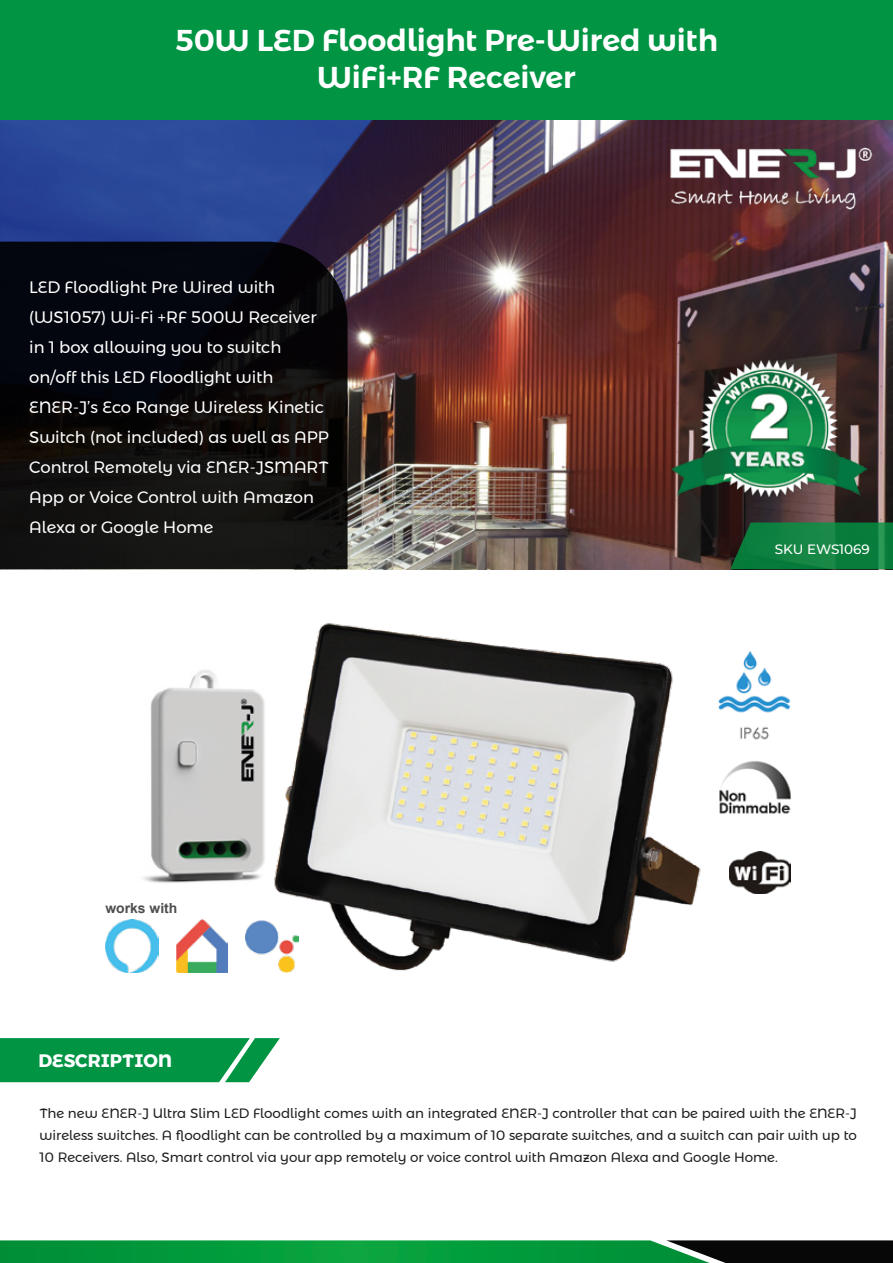
<style>
.page{position:relative;width:893px;height:1263px;background:#fff}
.page>*{position:absolute;margin:0;border:0;box-sizing:border-box;transform-origin:0 0}
.t1{font:600 30px/37.5px "Montserrat Alternates";color:#fff;text-align:center}
.t2{font:700 18px "Montserrat Alternates";color:#fff}
.t3{font:16.5px/30px "Montserrat Alternates";color:#fff}
.t4{font:700 13.95px "Arial";color:#4e4e4d}
.t5{font:13.5px/22.2px "Montserrat Alternates";color:#1d1d1b;text-align:justify}
.t6{font:500 13.5px "Montserrat";letter-spacing:-.005em;color:#fff}
</style>
<div class="page">
<img style="left:0;top:119px;width:893px;height:450px">
<svg style="left:0;top:242px;width:348px;height:327px;fill:#0a070e"></svg>
<img style="left:665px;top:135px;width:212px;height:85px">
<svg style="left:0;top:1240px;width:893px;height:23px"></svg>
<img style="left:672px;top:359px;width:195px;height:141px">
<svg style="left:730px;top:522px;width:163px;height:47px"></svg>
<img style="left:736px;top:651px;width:55px;height:163px">
<svg style="left:0;top:1038px;width:280px;height:44px"></svg>
<div style="left:0;top:0;width:893px;height:119px;background:#009443"></div>
<img style="left:143px;top:670px;width:98px;height:213px">
<img style="left:241px;top:623px;width:495px;height:348px">
<img style="left:105px;top:920px;width:53px;height:53px">
<img style="left:176px;top:920px;width:52px;height:53px">
<img style="left:246px;top:920px;width:52px;height:53px">
<img style="left:730px;top:851px;width:60px;height:42px">
<h1 class="t1" style="left:175px;top:21px;width:544px">50W LED Floodlight Pre-Wired with<br>WiFi+RF Receiver</h1>
<p class="t3" style="left:29px;top:272px;width:301px">LED Floodlight Pre Wired with (WS1057) Wi-Fi +RF 500W Receiver in 1 box allowing you to switch on/off this LED Floodlight with<br>ENER-J’s Eco Range Wireless Kinetic<br>Switch (not included) as well as APP<br>Control Remotely via ENER-JSMART<br>App or Voice Control with Amazon<br>Alexa or Google Home</p>
<p class="t4" style="left:105px;top:898px;width:73px">works with</p>
<h2 class="t2" style="left:38px;top:1046px;width:135px">DESCRIPTION</h2>
<p class="t6" style="left:775px;top:540px;width:97px">SKU EWS1069</p>
<p class="t5" style="left:40px;top:1101px;width:819px">The new ENER-J Ultra Slim LED Floodlight comes with an integrated ENER-J controller that can be paired with the ENER-J wireless switches. A floodlight can be controlled by a maximum of 10 separate switches, and a switch can pair with up to 10 Receivers. Also, Smart control via your app remotely or voice control with Amazon Alexa and Google Home.</p>
</div>
